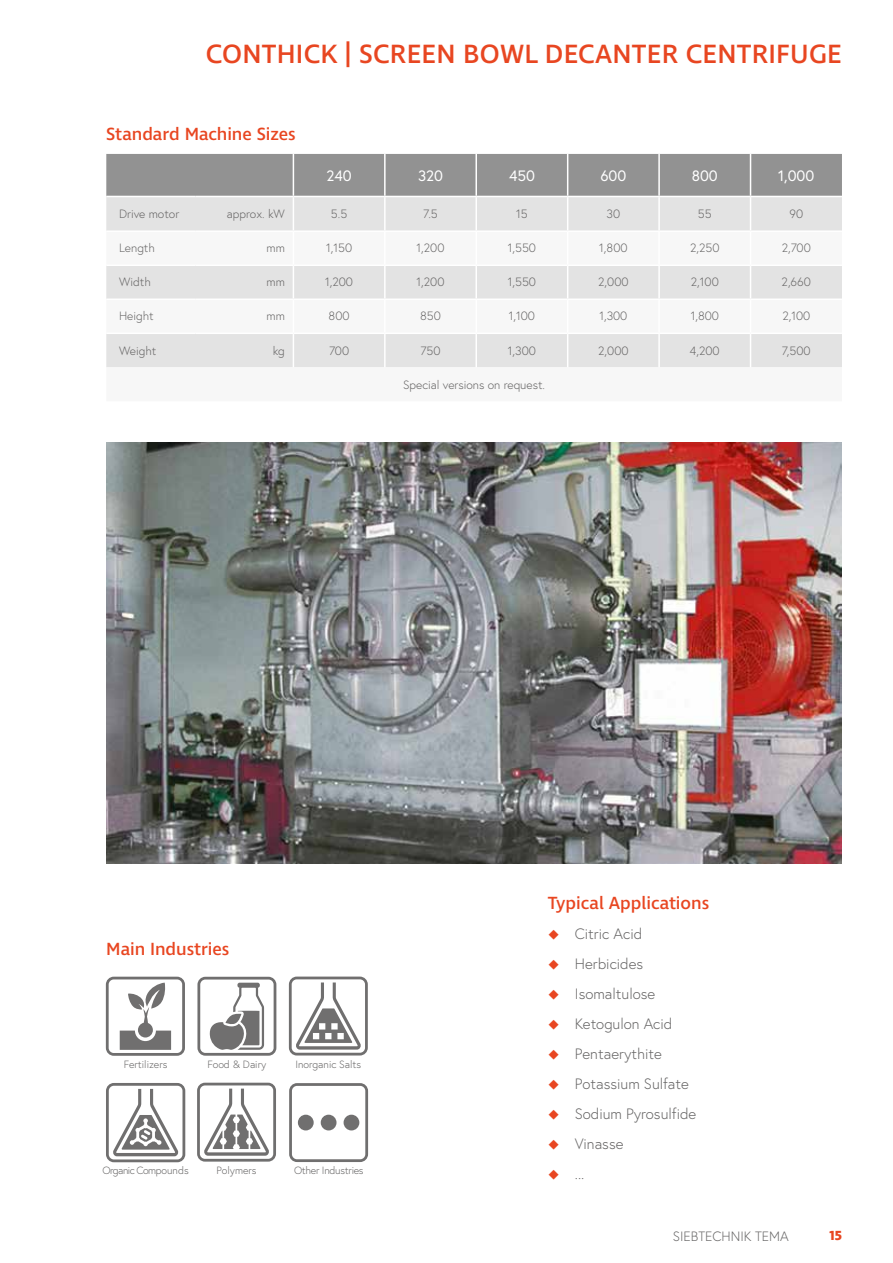
<style>
.page{position:relative;width:893px;height:1263px;background:#fff}
.page>*{position:absolute;margin:0;border:0;box-sizing:border-box;transform-origin:0 0}
.t1{font:500 27px "Ingra";letter-spacing:.01em;color:#e84621}
.t2{font:500 18px "Ingra";letter-spacing:-.005em;color:#e84621}
.t3{font:300 15px/30px "Europa";color:#646363}
.t4{font:15px "Europa";color:#fff}
.t5{font:300 13.5px "Europa";color:#646363}
.t6{font:700 13.5px "Ingra";color:#e84621}
.t7{font:300 12px "Europa";color:#646363}
.t8{font:300 10.5px "Europa";color:#646363}
.t9{font:300 10.5px "Europa";letter-spacing:-.05em;color:#646363}
.t10{font:300 10.5px "Europa";letter-spacing:-.025em;color:#646363}
</style>
<div class="page">
<img style="left:106px;top:442px;width:736px;height:421px">
<svg style="left:106px;top:1083px;width:79px;height:79px"></svg>
<svg style="left:289px;top:976px;width:79px;height:79px"></svg>
<div style="left:106px;top:154px;width:736px;height:42px;background:#929292"></div>
<div style="left:106px;top:197px;width:736px;height:33px;background:#e3e3e3"></div>
<svg style="left:106px;top:266px;width:736px;height:101px;fill:#e3e3e3"></svg>
<hr style="left:293px;top:154px;width:1px;height:42px;background:#fff">
<hr style="left:384px;top:154px;width:2px;height:42px;background:#fff">
<hr style="left:475px;top:154px;width:2px;height:42px;background:#fff">
<hr style="left:567px;top:154px;width:1px;height:42px;background:#fff">
<hr style="left:658px;top:154px;width:2px;height:42px;background:#fff">
<hr style="left:750px;top:154px;width:1px;height:42px;background:#fff">
<hr style="left:384px;top:197px;width:2px;height:33px;background:#fff">
<hr style="left:475px;top:197px;width:2px;height:33px;background:#fff">
<hr style="left:567px;top:197px;width:1px;height:33px;background:#fff">
<hr style="left:658px;top:197px;width:2px;height:33px;background:#fff">
<hr style="left:750px;top:197px;width:1px;height:33px;background:#fff">
<hr style="left:384px;top:266px;width:2px;height:32px;background:#fff">
<hr style="left:475px;top:266px;width:2px;height:32px;background:#fff">
<hr style="left:567px;top:266px;width:1px;height:32px;background:#fff">
<hr style="left:658px;top:266px;width:2px;height:32px;background:#fff">
<hr style="left:750px;top:266px;width:1px;height:32px;background:#fff">
<hr style="left:385px;top:298px;width:91px;height:2px;background:#fff">
<hr style="left:384px;top:300px;width:2px;height:33px;background:#fff">
<hr style="left:476px;top:298px;width:92px;height:2px;background:#fff">
<hr style="left:475px;top:300px;width:2px;height:33px;background:#fff">
<hr style="left:568px;top:298px;width:91px;height:2px;background:#fff">
<hr style="left:567px;top:300px;width:1px;height:33px;background:#fff">
<hr style="left:659px;top:298px;width:91px;height:2px;background:#fff">
<hr style="left:658px;top:300px;width:2px;height:33px;background:#fff">
<hr style="left:750px;top:298px;width:92px;height:2px;background:#fff">
<hr style="left:750px;top:300px;width:1px;height:33px;background:#fff">
<hr style="left:385px;top:333px;width:91px;height:1px;background:#fff">
<hr style="left:384px;top:334px;width:2px;height:33px;background:#fff">
<hr style="left:476px;top:333px;width:92px;height:1px;background:#fff">
<hr style="left:475px;top:334px;width:2px;height:33px;background:#fff">
<hr style="left:568px;top:333px;width:91px;height:1px;background:#fff">
<hr style="left:567px;top:334px;width:1px;height:33px;background:#fff">
<hr style="left:659px;top:333px;width:91px;height:1px;background:#fff">
<hr style="left:658px;top:334px;width:2px;height:33px;background:#fff">
<hr style="left:750px;top:333px;width:92px;height:1px;background:#fff">
<hr style="left:750px;top:334px;width:1px;height:33px;background:#fff">
<hr style="left:293px;top:197px;width:1px;height:33px;background:#fff">
<hr style="left:293px;top:266px;width:1px;height:32px;background:#fff">
<hr style="left:106px;top:298px;width:90px;height:2px;background:#fff">
<hr style="left:196px;top:298px;width:97px;height:2px;background:#fff">
<hr style="left:293px;top:298px;width:92px;height:2px;background:#fff">
<hr style="left:293px;top:300px;width:1px;height:33px;background:#fff">
<hr style="left:106px;top:333px;width:90px;height:1px;background:#fff">
<hr style="left:196px;top:333px;width:97px;height:1px;background:#fff">
<hr style="left:293px;top:333px;width:92px;height:1px;background:#fff">
<hr style="left:293px;top:334px;width:1px;height:33px;background:#fff">
<svg style="left:106px;top:977px;width:79px;height:79px"></svg>
<svg style="left:289px;top:1083px;width:79px;height:79px"></svg>
<div style="left:298px;top:1115px;width:16px;height:15px;background:#706f6f;border-radius:50%"></div>
<div style="left:321px;top:1115px;width:15px;height:15px;background:#706f6f;border-radius:50%"></div>
<div style="left:344px;top:1115px;width:15px;height:15px;background:#706f6f;border-radius:50%"></div>
<svg style="left:197px;top:1083px;width:79px;height:78px"></svg>
<svg style="left:197px;top:977px;width:79px;height:79px"></svg>
<h1 class="t1" style="left:206px;top:37px;width:638px">CONTHICK | SCREEN BOWL DECANTER CENTRIFUGE</h1>
<h2 class="t2" style="left:106px;top:122px;width:191px">Standard Machine Sizes</h2>
<p class="t4" style="left:326px;top:166px;width:27px">240</p>
<p class="t4" style="left:418px;top:166px;width:27px">320</p>
<p class="t4" style="left:509px;top:166px;width:27px">450</p>
<p class="t4" style="left:600px;top:166px;width:27px">600</p>
<p class="t4" style="left:692px;top:166px;width:28px">800</p>
<p class="t4" style="left:778px;top:166px;width:38px">1,000</p>
<p class="t7" style="left:119px;top:206px;width:62px">Drive motor</p>
<p class="t7" style="left:227px;top:206px;width:60px">approx. kW</p>
<p class="t7" style="left:331px;top:207px;width:18px">5.5</p>
<p class="t7" style="left:423px;top:207px;width:16px">7.5</p>
<p class="t7" style="left:516px;top:207px;width:13px">15</p>
<p class="t7" style="left:607px;top:207px;width:15px">30</p>
<p class="t7" style="left:698px;top:207px;width:15px">55</p>
<p class="t7" style="left:789px;top:207px;width:15px">90</p>
<p class="t7" style="left:119px;top:241px;width:37px">Length</p>
<p class="t7" style="left:266px;top:241px;width:20px">mm</p>
<p class="t7" style="left:326px;top:241px;width:27px">1,150</p>
<p class="t7" style="left:417px;top:241px;width:29px">1,200</p>
<p class="t7" style="left:508px;top:241px;width:30px">1,550</p>
<p class="t7" style="left:599px;top:241px;width:30px">1,800</p>
<p class="t7" style="left:690px;top:241px;width:31px">2,250</p>
<p class="t7" style="left:782px;top:241px;width:31px">2,700</p>
<p class="t7" style="left:119px;top:275px;width:33px">Width</p>
<p class="t7" style="left:266px;top:275px;width:20px">mm</p>
<p class="t7" style="left:325px;top:275px;width:29px">1,200</p>
<p class="t7" style="left:417px;top:275px;width:29px">1,200</p>
<p class="t7" style="left:508px;top:275px;width:30px">1,550</p>
<p class="t7" style="left:598px;top:275px;width:32px">2,000</p>
<p class="t7" style="left:691px;top:275px;width:29px">2,100</p>
<p class="t7" style="left:782px;top:275px;width:31px">2,660</p>
<p class="t7" style="left:119px;top:309px;width:36px">Height</p>
<p class="t7" style="left:266px;top:309px;width:20px">mm</p>
<p class="t7" style="left:329px;top:309px;width:22px">800</p>
<p class="t7" style="left:420px;top:309px;width:22px">850</p>
<p class="t7" style="left:509px;top:309px;width:28px">1,100</p>
<p class="t7" style="left:599px;top:309px;width:30px">1,300</p>
<p class="t7" style="left:691px;top:309px;width:30px">1,800</p>
<p class="t7" style="left:782px;top:309px;width:29px">2,100</p>
<p class="t7" style="left:119px;top:343px;width:39px">Weight</p>
<p class="t7" style="left:273px;top:343px;width:14px">kg</p>
<p class="t7" style="left:329px;top:343px;width:22px">700</p>
<p class="t7" style="left:420px;top:343px;width:22px">750</p>
<p class="t7" style="left:508px;top:343px;width:30px">1,300</p>
<p class="t7" style="left:598px;top:343px;width:32px">2,000</p>
<p class="t7" style="left:690px;top:343px;width:31px">4,200</p>
<p class="t7" style="left:782px;top:343px;width:30px">7,500</p>
<p class="t7" style="left:403px;top:377px;width:144px">Special versions on request.</p>
<h2 class="t2" style="left:106px;top:938px;width:125px">Main Industries</h2>
<p class="t8" style="left:124px;top:1058px;width:45px">Fertilizers</p>
<p class="t8" style="left:208px;top:1058px;width:60px">Food &amp; Dairy</p>
<p class="t8" style="left:295px;top:1057px;width:67px">Inorganic Salts</p>
<p class="t9" style="left:103px;top:1164px;width:88px">Organic Compounds</p>
<p class="t8" style="left:217px;top:1163px;width:42px">Polymers</p>
<p class="t10" style="left:294px;top:1164px;width:71px">Other Industries</p>
<h2 class="t2" style="left:548px;top:891px;width:163px">Typical Applications</h2>
<p class="t3" style="left:575px;top:918px;width:123px">Citric Acid<br>Herbicides<br>Isomaltulose<br>Ketogulon Acid<br>Pentaerythite<br>Potassium Sulfate<br>Sodium Pyrosulfide<br>Vinasse<br>...</p>
<p class="t5" style="left:673px;top:1227px;width:117px">SIEBTECHNIK TEMA</p>
<p class="t6" style="left:830px;top:1227px;width:14px">15</p>
</div>
